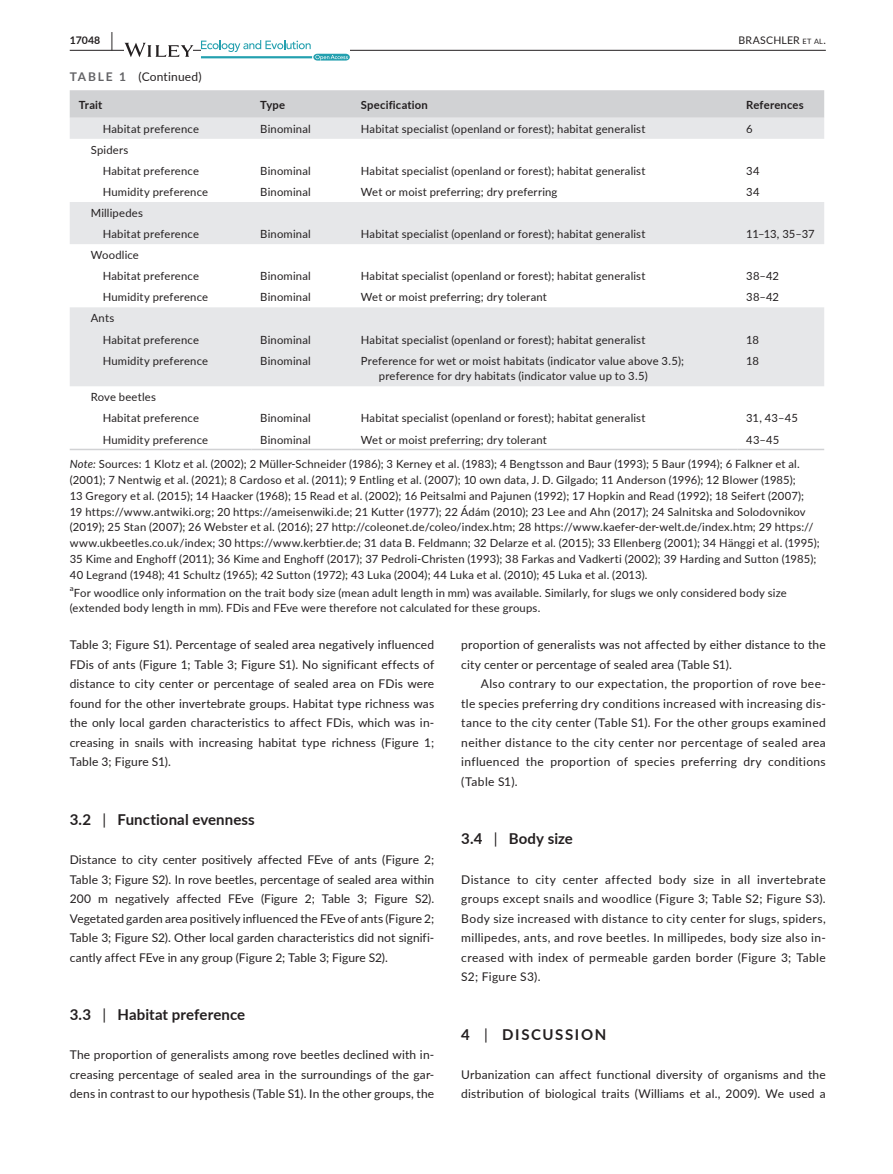
<style>
.page{position:relative;width:893px;height:1174px;background:#fff}
.page>*{position:absolute;margin:0;border:0;box-sizing:border-box;transform-origin:0 0}
.t1{font:700 15px "Lato";letter-spacing:.01em;color:#231f20}
.t2{font:700 15px "Lato";letter-spacing:.11em;color:#231f20}
.t3{font:12px/19.5px "Lato";letter-spacing:.015em;color:#231f20;text-align:justify}
.t4{font:11.25px/15.8px "Lato";letter-spacing:.015em;color:#231f20}
.t5{font:700 11.25px "Lato";letter-spacing:.015em;color:#231f20}
.t6{font:10.5px "Lato";letter-spacing:.02em;color:#231f20}
.t7{font:700 10.5px "Lato";color:#231f20}
.t8{font:7.8px "Lato";color:#231f20}
.s1{font-size:19.5px}
.s2{font-size:7.35px}
.s3{font-weight:700;color:#636366}
.s4{font-style:italic}
.s5{font-weight:400}
</style>
<div class="page">
<hr style="left:70px;top:50px;width:756px;height:1px;background:#231f20">
<svg style="left:125px;top:43px;width:68px;height:14px"></svg>
<svg style="left:201px;top:40px;width:149px;height:21px"></svg>
<svg style="left:70px;top:90px;width:754px;height:28px;background:#d1d2d4"></svg>
<svg style="left:70px;top:118px;width:754px;height:268px;fill:#e6e7e9"></svg>
<hr style="left:70px;top:449px;width:181px;height:1px;background:#d1d2d4">
<hr style="left:251px;top:449px;width:101px;height:1px;background:#d1d2d4">
<hr style="left:352px;top:449px;width:385px;height:1px;background:#d1d2d4">
<hr style="left:737px;top:449px;width:87px;height:1px;background:#d1d2d4">
<p class="t7" style="left:70px;top:33px;width:45px">17048 <span class="s1">|</span></p>
<p class="t6" style="left:738px;top:33px;width:89px">BRASCHLER <span class="s2">et al</span>.</p>
<p class="t3" style="left:70px;top:67px;width:133px"><span class="s3">TABLE 1</span> (Continued)</p>
<p class="t5" style="left:79px;top:96px;width:25px">Trait</p>
<p class="t5" style="left:260px;top:96px;width:26px">Type</p>
<p class="t5" style="left:361px;top:96px;width:69px">Specification</p>
<p class="t5" style="left:746px;top:96px;width:59px">References</p>
<p class="t4" style="left:103px;top:120px;width:98px">Habitat preference</p>
<p class="t4" style="left:260px;top:120px;width:52px">Binominal</p>
<p class="t4" style="left:361px;top:120px;width:286px">Habitat specialist (openland or forest); habitat generalist</p>
<p class="t4" style="left:746px;top:120px;width:8px">6</p>
<p class="t4" style="left:103px;top:139px;width:98px;line-height:21px;text-indent:-12px">Spiders<br>Habitat preference</p>
<p class="t4" style="left:260px;top:162px;width:52px">Binominal</p>
<p class="t4" style="left:361px;top:162px;width:286px">Habitat specialist (openland or forest); habitat generalist</p>
<p class="t4" style="left:746px;top:162px;width:15px">34</p>
<p class="t4" style="left:103px;top:184px;width:107px">Humidity preference</p>
<p class="t4" style="left:260px;top:184px;width:52px">Binominal</p>
<p class="t4" style="left:361px;top:184px;width:198px">Wet or moist preferring; dry preferring</p>
<p class="t4" style="left:746px;top:184px;width:15px">34</p>
<p class="t4" style="left:103px;top:202px;width:98px;line-height:21px;text-indent:-12px">Millipedes<br>Habitat preference</p>
<p class="t4" style="left:260px;top:226px;width:52px">Binominal</p>
<p class="t4" style="left:361px;top:226px;width:286px">Habitat specialist (openland or forest); habitat generalist</p>
<p class="t4" style="left:746px;top:226px;width:70px">11–13, 35–37</p>
<p class="t4" style="left:103px;top:244px;width:98px;line-height:21px;text-indent:-12px">Woodlice<br>Habitat preference</p>
<p class="t4" style="left:260px;top:268px;width:52px">Binominal</p>
<p class="t4" style="left:361px;top:268px;width:286px">Habitat specialist (openland or forest); habitat generalist</p>
<p class="t4" style="left:746px;top:268px;width:34px">38–42</p>
<p class="t4" style="left:103px;top:289px;width:107px">Humidity preference</p>
<p class="t4" style="left:260px;top:289px;width:52px">Binominal</p>
<p class="t4" style="left:361px;top:289px;width:187px">Wet or moist preferring; dry tolerant</p>
<p class="t4" style="left:746px;top:289px;width:34px">38–42</p>
<p class="t4" style="left:103px;top:307px;width:98px;line-height:21px;text-indent:-12px">Ants<br>Habitat preference</p>
<p class="t4" style="left:260px;top:331px;width:52px">Binominal</p>
<p class="t4" style="left:361px;top:331px;width:286px">Habitat specialist (openland or forest); habitat generalist</p>
<p class="t4" style="left:746px;top:331px;width:14px">18</p>
<p class="t4" style="left:103px;top:352px;width:107px">Humidity preference</p>
<p class="t4" style="left:260px;top:352px;width:52px">Binominal</p>
<p class="t4" style="left:379px;top:352px;width:307px;text-indent:-18px">Preference for wet or moist habitats (indicator value above 3.5); preference for dry habitats (indicator value up to 3.5)</p>
<p class="t4" style="left:746px;top:352px;width:14px">18</p>
<p class="t4" style="left:103px;top:386px;width:98px;line-height:21px;text-indent:-12px">Rove beetles<br>Habitat preference</p>
<p class="t4" style="left:260px;top:410px;width:52px">Binominal</p>
<p class="t4" style="left:361px;top:410px;width:286px">Habitat specialist (openland or forest); habitat generalist</p>
<p class="t4" style="left:746px;top:410px;width:53px">31, 43–45</p>
<p class="t4" style="left:103px;top:431px;width:107px">Humidity preference</p>
<p class="t4" style="left:260px;top:431px;width:52px">Binominal</p>
<p class="t4" style="left:361px;top:431px;width:187px">Wet or moist preferring; dry tolerant</p>
<p class="t4" style="left:746px;top:431px;width:35px">43–45</p>
<p class="t4" style="left:70px;top:456px;width:752px"><span class="s4">Note:</span> Sources: 1 Klotz et al. (2002); 2 Müller-Schneider (1986); 3 Kerney et al. (1983); 4 Bengtsson and Baur (1993); 5 Baur (1994); 6 Falkner et al. (2001); 7 Nentwig et al. (2021); 8 Cardoso et al. (2011); 9 Entling et al. (2007); 10 own data, J. D. Gilgado; 11 Anderson (1996); 12 Blower (1985);<br>13 Gregory et al. (2015); 14 Haacker (1968); 15 Read et al. (2002); 16 Peitsalmi and Pajunen (1992); 17 Hopkin and Read (1992); 18 Seifert (2007);<br>19 https://www.antwiki.org; 20 https://ameisenwiki.de; 21 Kutter (1977); 22 Ádám (2010); 23 Lee and Ahn (2017); 24 Salnitska and Solodovnikov (2019); 25 Stan (2007); 26 Webster et al. (2016); 27 http://coleonet.de/coleo/index.htm; 28 https://www.kaefer-der-welt.de/index.htm; 29 https:// www.ukbeetles.co.uk/index; 30 https://www.kerbtier.de; 31 data B. Feldmann; 32 Delarze et al. (2015); 33 Ellenberg (2001); 34 Hänggi et al. (1995); 35 Kime and Enghoff (2011); 36 Kime and Enghoff (2017); 37 Pedroli-Christen (1993); 38 Farkas and Vadkerti (2002); 39 Harding and Sutton (1985); 40 Legrand (1948); 41 Schultz (1965); 42 Sutton (1972); 43 Luka (2004); 44 Luka et al. (2010); 45 Luka et al. (2013).</p>
<p class="t8" style="left:70px;top:583px;width:5px">a</p>
<p class="t4" style="left:70px;top:584px;width:718px;text-indent:4px">For woodlice only information on the trait body size (mean adult length in mm) was available. Similarly, for slugs we only considered body size (extended body length in mm). FDis and FEve were therefore not calculated for these groups.</p>
<p class="t3" style="left:70px;top:635px;width:366px">Table 3; Figure S1). Percentage of sealed area negatively influenced FDis of ants (Figure 1; Table 3; Figure S1). No significant effects of distance to city center or percentage of sealed area on FDis were found for the other invertebrate groups. Habitat type richness was the only local garden characteristics to affect FDis, which was in&shy;creasing in snails with increasing habitat type richness (Figure 1; Table 3; Figure S1).</p>
<h1 class="t1" style="left:70px;top:808px;width:187px">3.2 <span class="s5">|</span> Functional evenness</h1>
<p class="t3" style="left:70px;top:849px;width:366px">Distance to city center positively affected FEve of ants (Figure 2; Table 3; Figure S2). In rove beetles, percentage of sealed area within 200 m negatively affected FEve (Figure 2; Table 3; Figure S2).<br>Vegetated garden area positively influenced the FEve of ants (Figure 2; Table 3; Figure S2). Other local garden characteristics did not signifi&shy;cantly affect FEve in any group (Figure 2; Table 3; Figure S2).</p>
<h1 class="t1" style="left:70px;top:1003px;width:177px">3.3 <span class="s5">|</span> Habitat preference</h1>
<p class="t3" style="left:70px;top:1044px;width:366px">The proportion of generalists among rove beetles declined with in&shy;creasing percentage of sealed area in the surroundings of the gar&shy;dens in contrast to our hypothesis (Table S1). In the other groups, the</p>
<p class="t3" style="left:461px;top:635px;width:366px">proportion of generalists was not affected by either distance to the city center or percentage of sealed area (Table S1).</p>
<p class="t3" style="left:461px;top:674px;width:366px;text-indent:20px">Also contrary to our expectation, the proportion of rove bee&shy;tle species preferring dry conditions increased with increasing dis&shy;tance to the city center (Table S1). For the other groups examined neither distance to the city center nor percentage of sealed area influenced the proportion of species preferring dry conditions (Table S1).</p>
<h1 class="t1" style="left:461px;top:828px;width:113px">3.4 <span class="s5">|</span> Body size</h1>
<p class="t3" style="left:461px;top:869px;width:366px">Distance to city center affected body size in all invertebrate groups except snails and woodlice (Figure 3; Table S2; Figure S3).<br>Body size increased with distance to city center for slugs, spiders, millipedes, ants, and rove beetles. In millipedes, body size also in&shy;creased with index of permeable garden border (Figure 3; Table S2; Figure S3).</p>
<h1 class="t2" style="left:461px;top:1023px;width:147px">4 <span class="s5">|</span> DISCUSSION</h1>
<p class="t3" style="left:461px;top:1064px;width:366px">Urbanization can affect functional diversity of organisms and the distribution of biological traits (Williams et al., 2009). We used a</p>
</div>
